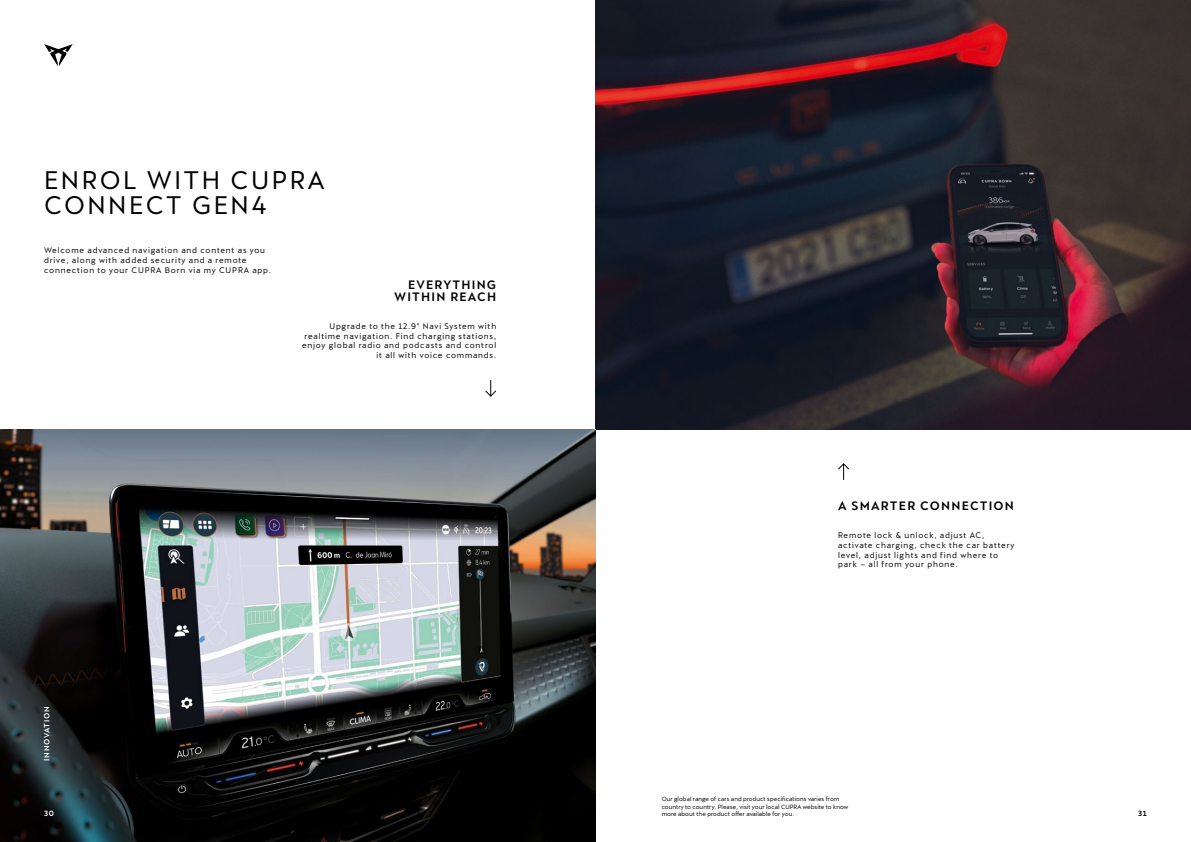
<style>
.page{position:relative;width:1191px;height:842px;background:#fff}
.page>*{position:absolute;margin:0;border:0;box-sizing:border-box;transform-origin:0 0}
.t1{font:25px/25px "Cupra";letter-spacing:.1em;color:#000}
.t2{font:500 12px/12px "Cupra";letter-spacing:.1em;color:#000;text-align:right}
.t3{font:8px/9.6px "Cupra";letter-spacing:.1em;color:#000}
.t4{font:500 7.5px "Cupra";letter-spacing:.1em;color:#fff}
.t5{font:500 7.5px "Cupra";color:#000}
.t6{font:6px/7.2px "Cupra";letter-spacing:.015em;color:#000}
</style>
<div class="page">
<img style="left:595px;top:0;width:596px;height:430px">
<img style="left:0;top:430px;width:595px;height:412px">
<svg style="left:485px;top:380px;width:12px;height:17px"></svg>
<svg style="left:838px;top:463px;width:11px;height:17px"></svg>
<svg style="left:44px;top:44px;width:29px;height:22px"></svg>
<h1 class="t1" style="left:44px;top:163px;width:282px">ENROL WITH CUPRA<br>CONNECT GEN4</h1>
<p class="t3" style="left:44px;top:244px;width:228px;line-height:10px">Welcome advanced navigation and content as you drive, along with added security and a remote connection to your CUPRA Born via my CUPRA app.</p>
<p class="t4" style="left:42px;top:761px;width:56px;rotate:-90deg">INNOVATION</p>
<h2 class="t2" style="left:394px;top:279px;width:104px">EVERYTHING<br>WITHIN REACH</h2>
<p class="t3" style="left:302px;top:320px;width:196px;text-align:right">Upgrade to the 12.9" Navi System with realtime navigation. Find charging stations, enjoy global radio and podcasts and control it all with voice commands.</p>
<h2 class="t2" style="left:838px;top:500px;width:177px">A SMARTER CONNECTION</h2>
<p class="t3" style="left:838px;top:529px;width:178px">Remote lock &amp; unlock, adjust AC, activate charging, check the car battery level, adjust lights and find where to park – all from your phone.</p>
<p class="t6" style="left:661px;top:795px;width:188px">Our global range of cars and product specifications varies from country to country. Please, visit your local CUPRA website to know</p>
<p class="t4" style="left:44px;top:809px;width:12px">30</p>
<p class="t6" style="left:661px;top:809px;width:134px">more about the product offer available for you.</p>
<p class="t5" style="left:1138px;top:809px;width:10px">31</p>
</div>
